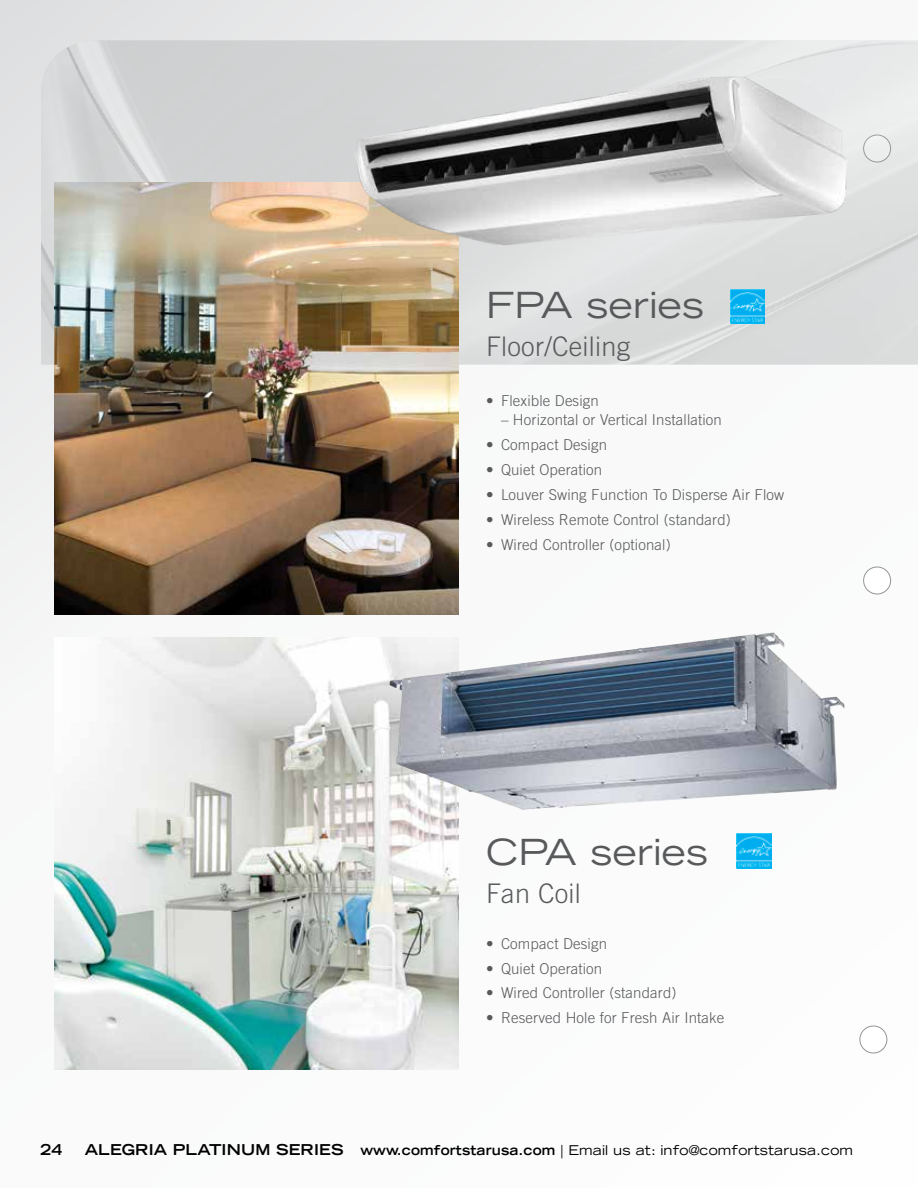
<style>
.page{position:relative;width:918px;height:1188px;background:#fff}
.page>*{position:absolute;margin:0;border:0;box-sizing:border-box;transform-origin:0 0}
.t1{font:expanded 36px "Trade Gothic LH";letter-spacing:.01em;color:#58595b}
.t2{font:300 27px "Trade Gothic";letter-spacing:.01em;color:#58595b}
.t3{font:300 15px "Trade Gothic";letter-spacing:.01em;color:#58595b}
.t4{font:700 expanded 15px "Trade Gothic LH";letter-spacing:.01em;color:#000}
.t5{font:expanded 13.5px "Trade Gothic LH";letter-spacing:.01em;color:#000}
.s1{font-weight:700;font-size:15px}
.s2{font-weight:700}
</style>
<div class="page">
<div style="left:0;top:0;width:918px;height:1188px;background:linear-gradient(to bottom,#e5e6e7,#fff)"></div>
<div style="left:864px;top:567px;width:27px;height:27px;background:#fff;border-radius:50%"></div>
<div style="left:863px;top:567px;width:28px;height:27px;border:1px solid #939598;border-radius:50%"></div>
<div style="left:860px;top:1026px;width:27px;height:27px;background:#fff;border-radius:50%"></div>
<div style="left:860px;top:1026px;width:27px;height:27px;border:1px solid #939598;border-radius:50%"></div>
<img style="left:41px;top:40px;width:877px;height:324px">
<img style="left:54px;top:637px;width:405px;height:432px">
<img style="left:54px;top:183px;width:405px;height:432px">
<img style="left:335px;top:54px;width:517px;height:213px">
<img style="left:389px;top:633px;width:456px;height:177px">
<img style="left:730px;top:289px;width:35px;height:35px">
<img style="left:737px;top:834px;width:34px;height:35px">
<h1 class="t1" style="left:486px;top:281px;width:220px">FPA series</h1>
<h2 class="t2" style="left:486px;top:330px;width:146px">Floor/Ceiling</h2>
<p class="t3" style="left:486px;top:391px;width:114px">• Flexible Design</p>
<p class="t3" style="left:501px;top:411px;width:222px">– Horizontal or Vertical Installation</p>
<p class="t3" style="left:486px;top:436px;width:123px">• Compact Design</p>
<p class="t3" style="left:486px;top:461px;width:118px">• Quiet Operation</p>
<p class="t3" style="left:486px;top:486px;width:300px">• Louver Swing Function To Disperse Air Flow</p>
<p class="t3" style="left:486px;top:510px;width:246px">• Wireless Remote Control (standard)</p>
<p class="t3" style="left:486px;top:535px;width:186px">• Wired Controller (optional)</p>
<h1 class="t1" style="left:486px;top:828px;width:224px">CPA series</h1>
<h2 class="t2" style="left:486px;top:877px;width:96px">Fan Coil</h2>
<p class="t3" style="left:486px;top:934px;width:123px">• Compact Design</p>
<p class="t3" style="left:486px;top:959px;width:118px">• Quiet Operation</p>
<p class="t3" style="left:486px;top:984px;width:192px">• Wired Controller (standard)</p>
<p class="t3" style="left:486px;top:1009px;width:240px">• Reserved Hole for Fresh Air Intake</p>
<p class="t4" style="left:40px;top:1139px;width:23px">24</p>
<p class="t4" style="left:85px;top:1139px;width:114px">ALEGR IA PLAT</p>
<p class="t4" style="left:222px;top:1139px;width:20px">INUM</p>
<p class="t5" style="left:276px;top:1141px;width:578px"><span class="s1">SERIES</span> <span class="s2">www.comfortstarusa.com</span> | Email us at: info@comfortstarusa.com</p>
</div>
